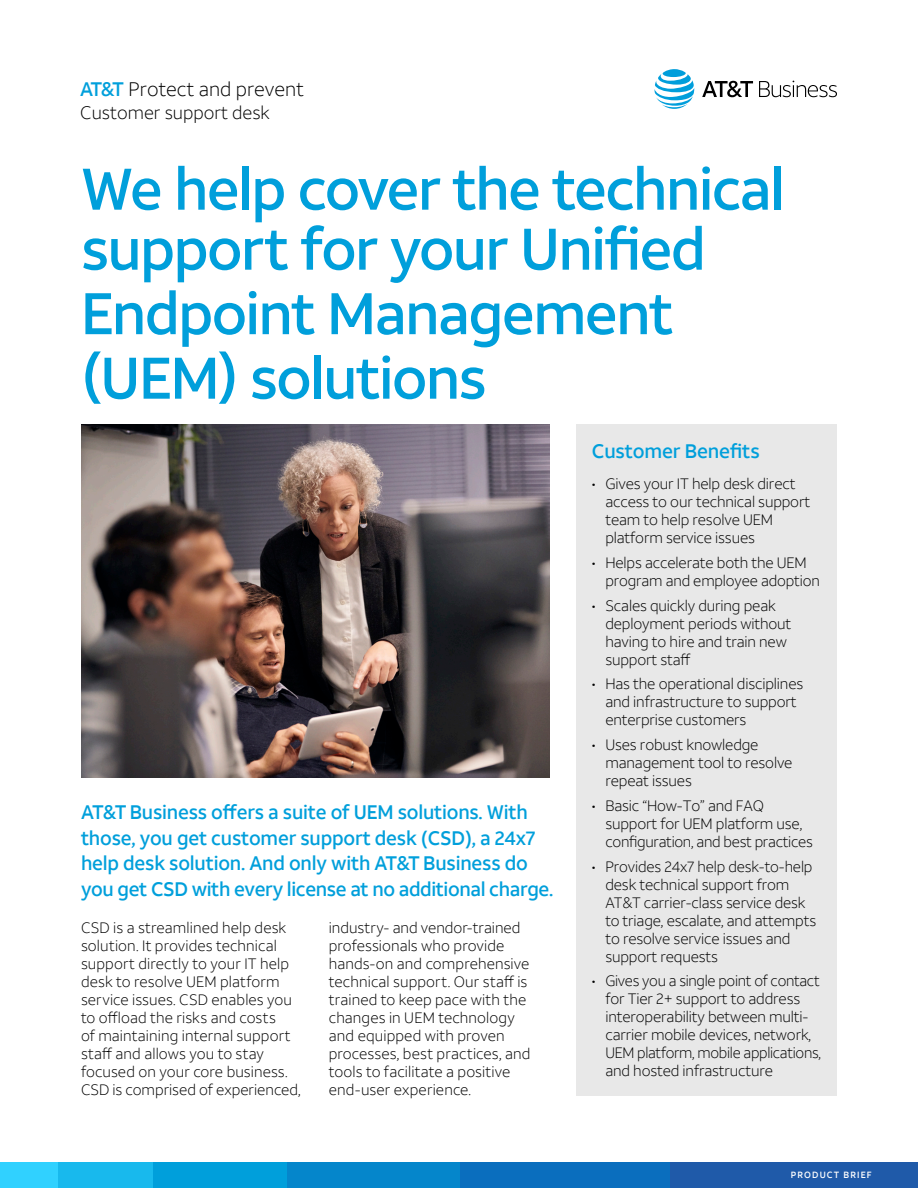
<style>
.page{position:relative;width:918px;height:1188px;background:#fff}
.page>*{position:absolute;margin:0;border:0;box-sizing:border-box;transform-origin:0 0}
.t1{font:500 58.5px/64.5px "ATT Aleck Sans";letter-spacing:-.03em;color:#009fdb}
.Callout{font:500 19.5px/25.5px "ATT Aleck Sans";letter-spacing:-.01em;color:#009fdb}
.AT_T_type{font:300 19.5px "ATT Aleck Sans";color:#000}
.Bullets{font:500 19.5px "ATT Aleck Sans";letter-spacing:-.01em;color:#009fdb}
.AT_T_type-2{font:300 18px "ATT Aleck Sans";color:#000}
.t2{font:300 15px/18px "ATT Aleck Sans";letter-spacing:-.01em;color:#000}
.t3{font:300 15px/18px "ATT Aleck Sans";letter-spacing:.01em;color:#000}
.t4{font:500 9px "ATT Aleck Sans";letter-spacing:.12em;color:#fff}
.s1{font-weight:500;color:#009fdb}
</style>
<div class="page">
<div style="left:669px;top:1163px;width:249px;height:25px;background:#1f5aa9"></div>
<div style="left:459px;top:1163px;width:211px;height:25px;background:#0a6ebe"></div>
<div style="left:287px;top:1163px;width:172px;height:25px;background:#0586cb"></div>
<div style="left:153px;top:1163px;width:134px;height:25px;background:#009fdb"></div>
<div style="left:57px;top:1163px;width:96px;height:25px;background:#18b9ed"></div>
<div style="left:0;top:1162px;width:57px;height:26px;background:#30d1ff"></div>
<svg style="left:654px;top:69px;width:40px;height:40px"></svg>
<svg style="left:702px;top:81px;width:51px;height:16px"></svg>
<svg style="left:759px;top:81px;width:78px;height:16px"></svg>
<div style="left:577px;top:424px;width:260px;height:672px;background:#e8e8e8"></div>
<img style="left:81px;top:424px;width:469px;height:353px">
<p class="AT_T_type" style="left:80px;top:77px;width:225px"><span class="s1">AT&amp;T</span> Protect and prevent</p>
<p class="AT_T_type-2" style="left:80px;top:101px;width:191px">Customer support desk</p>
<p class="t1" style="left:81px;top:157px;width:705px">We help cover the technical</p>
<p class="t1" style="left:81px;top:217px;width:626px">support for your Unified</p>
<p class="t1" style="left:81px;top:282px;width:594px">Endpoint Management (UEM) solutions</p>
<p class="Callout" style="left:81px;top:800px;width:474px">AT&amp;T Business offers a suite of UEM solutions. With those, you get customer support desk (CSD), a 24x7 help desk solution. And only with AT&amp;T Business do you get CSD with every license at no additional charge.</p>
<p class="t3" style="left:81px;top:919px;width:221px">CSD is a streamlined help desk solution. It provides technical support directly to your IT help desk to resolve UEM platform service issues. CSD enables you to offload the risks and costs<br>of maintaining internal support staff and allows you to stay focused on your core business.<br>CSD is comprised of experienced,</p>
<p class="t3" style="left:329px;top:919px;width:203px">industry- and vendor-trained professionals who provide hands-on and comprehensive technical support. Our staff is trained to keep pace with the changes in UEM technology and equipped with proven processes, best practices, and tools to facilitate a positive end-user experience.</p>
<p class="Bullets" style="left:592px;top:439px;width:170px">Customer Benefits</p>
<p class="t2" style="left:605px;top:475px;width:206px;text-indent:-14px">• Gives your IT help desk direct access to our technical support team to help resolve UEM platform service issues</p>
<p class="t2" style="left:605px;top:553px;width:216px;text-indent:-14px">• Helps accelerate both the UEM program and employee adoption</p>
<p class="t2" style="left:605px;top:596px;width:187px;text-indent:-14px">• Scales quickly during peak deployment periods without having to hire and train new support staff</p>
<p class="t2" style="left:605px;top:675px;width:199px;text-indent:-14px">• Has the operational disciplines and infrastructure to support enterprise customers</p>
<p class="t2" style="left:605px;top:736px;width:189px;text-indent:-14px">• Uses robust knowledge management tool to resolve repeat issues</p>
<p class="t2" style="left:605px;top:796px;width:209px;text-indent:-14px">• Basic “How-To” and FAQ support for UEM platform use, configuration, and best practices</p>
<p class="t2" style="left:605px;top:857px;width:212px;text-indent:-14px">• Provides 24x7 help desk-to-help desk technical support from<br>AT&amp;T carrier-class service desk to triage, escalate, and attempts to resolve service issues and support requests</p>
<p class="t2" style="left:605px;top:972px;width:217px;text-indent:-14px">• Gives you a single point of contact for Tier 2+ support to address interoperability between multi&shy;carrier mobile devices, network,<br>UEM platform, mobile applications, and hosted infrastructure</p>
<p class="t4" style="left:791px;top:1169px;width:82px">PRODUCT BRIEF</p>
</div>
